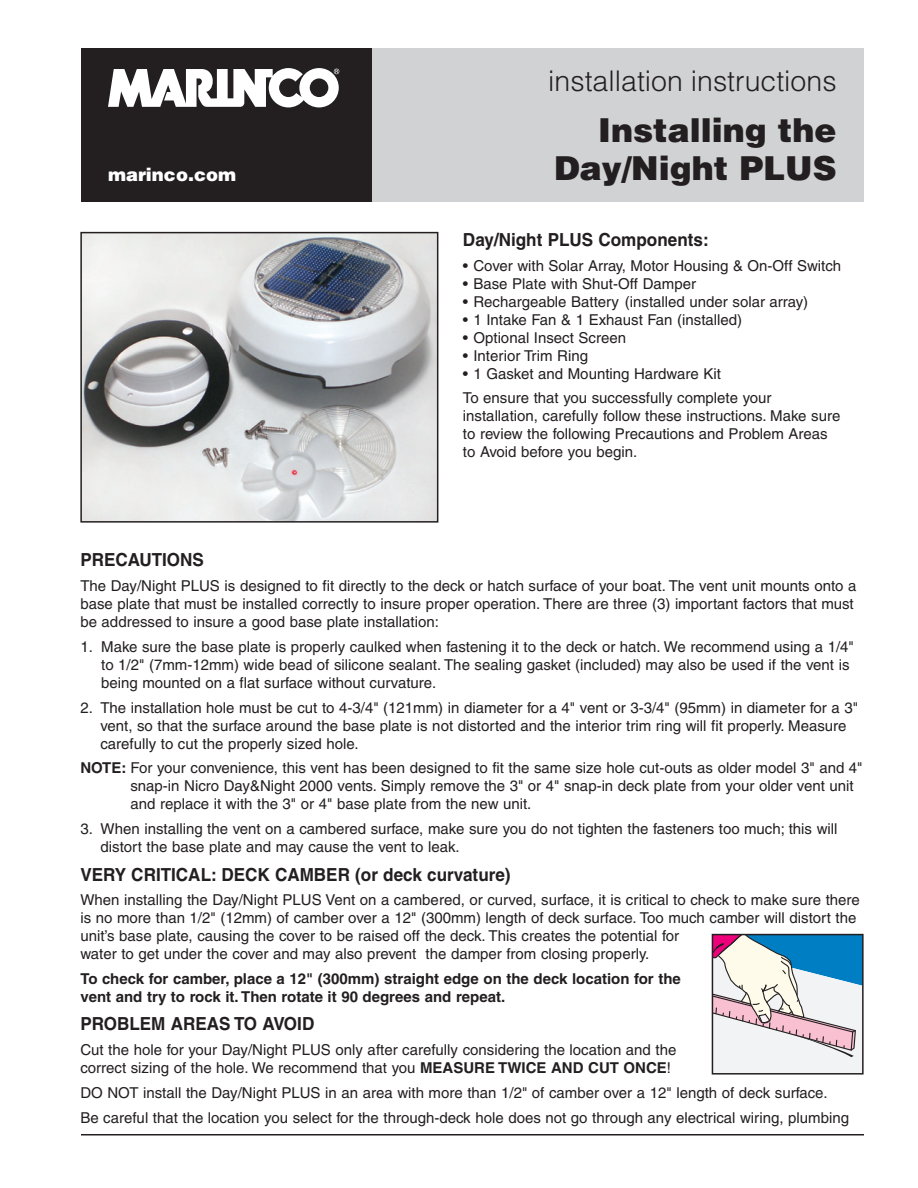
<style>
.page{position:relative;width:918px;height:1188px;background:#fff}
.page>*{position:absolute;margin:0;border:0;box-sizing:border-box;transform-origin:0 0}
.t1{font:900 33px/37.5px "Helvetica";color:#231f20;text-align:right}
.t2{font:300 28.5px "Helvetica";color:#231f20}
.t3{font:900 21px "Helvetica";color:#231f20}
.Subhead{font:700 18px "Helvetica";color:#231f20;scale:.95 1}
.t4{font:900 18px "Helvetica";color:#fff}
.Body_Copy{font:15px/18px "Helvetica";color:#231f20}
.Body_Bullets{font:15px "Helvetica";color:#231f20}
.Body_Copy-2{font:700 15px/18px "Helvetica";color:#231f20}
.s1{font-weight:700}
</style>
<div class="page">
<hr style="left:81px;top:1134px;width:783px;height:2px;background:#231f20">
<div style="left:81px;top:48px;width:357px;height:153px;background:#231f20"></div>
<div style="left:373px;top:48px;width:491px;height:153px;background:#d1d2d4"></div>
<svg style="left:108px;top:68px;width:231px;height:39px"></svg>
<img style="left:83px;top:235px;width:352px;height:285px">
<div style="left:80px;top:232px;width:358px;height:291px;border:2px solid #231f20"></div>
<svg style="left:715px;top:937px;width:146px;height:135px"></svg>
<div style="left:712px;top:934px;width:152px;height:141px;border:2px solid #231f20"></div>
<p class="t4" style="left:108px;top:162px;width:130px">marinco.com</p>
<p class="t2" style="left:548px;top:63px;width:290px">installation instructions</p>
<p class="t3" style="left:526px;top:77px;width:340px">Installing the Day/Night PLUS</p>
<p class="t1" style="left:554px;top:110px;width:284px">Installing the<br>Day/Night PLUS</p>
<p class="Subhead" style="left:463px;top:228px;width:260px">Day/Night PLUS Components:</p>
<p class="Body_Bullets" style="left:463px;top:257px;width:380px">• Cover with Solar Array, Motor Housing &amp; On-Off Switch</p>
<p class="Body_Bullets" style="left:463px;top:275px;width:235px">• Base Plate with Shut-Off Damper</p>
<p class="Body_Bullets" style="left:463px;top:293px;width:347px">• Rechargeable Battery (installed under solar array)</p>
<p class="Body_Bullets" style="left:463px;top:311px;width:281px">• 1 Intake Fan &amp; 1 Exhaust Fan (installed)</p>
<p class="Body_Bullets" style="left:463px;top:329px;width:165px">• Optional Insect Screen</p>
<p class="Body_Bullets" style="left:463px;top:347px;width:127px">• Interior Trim Ring</p>
<p class="Body_Bullets" style="left:463px;top:365px;width:260px">• 1 Gasket and Mounting Hardware Kit</p>
<p class="Body_Copy" style="left:463px;top:389px;width:379px">To ensure that you successfully complete your installation, carefully follow these instructions. Make sure to review the following Precautions and Problem Areas to Avoid before you begin.</p>
<p class="Subhead" style="left:80px;top:549px;width:132px">PRECAUTIONS</p>
<p class="Body_Copy" style="left:80px;top:577px;width:778px">The Day/Night PLUS is designed to fit directly to the deck or hatch surface of your boat. The vent unit mounts onto a base plate that must be installed correctly to insure proper operation. There are three (3) important factors that must be addressed to insure a good base plate installation:</p>
<p class="Body_Copy" style="left:101px;top:638px;width:754px;text-indent:-21px">1. Make sure the base plate is properly caulked when fastening it to the deck or hatch. We recommend using a 1/4" to 1/2" (7mm-12mm) wide bead of silicone sealant. The sealing gasket (included) may also be used if the vent is being mounted on a flat surface without curvature.</p>
<p class="Body_Copy" style="left:100px;top:698px;width:759px;text-indent:-20px">2. The installation hole must be cut to 4-3/4" (121mm) in diameter for a 4" vent or 3-3/4" (95mm) in diameter for a 3" vent, so that the surface around the base plate is not distorted and the interior trim ring will fit properly. Measure carefully to cut the properly sized hole.</p>
<p class="Body_Copy" style="left:130px;top:759px;width:734px;text-indent:-50px"><span class="s1">NOTE:</span> For your convenience, this vent has been designed to fit the same size hole cut-outs as older model 3" and 4" snap-in Nicro Day&amp;Night 2000 vents. Simply remove the 3" or 4" snap-in deck plate from your older vent unit and replace it with the 3" or 4" base plate from the new unit.</p>
<p class="Body_Copy" style="left:101px;top:820px;width:738px;text-indent:-20px">3. When installing the vent on a cambered surface, make sure you do not tighten the fasteners too much; this will distort the base plate and may cause the vent to leak.</p>
<p class="Subhead" style="left:80px;top:863px;width:454px">VERY CRITICAL: DECK CAMBER (or deck curvature)</p>
<p class="Body_Copy" style="left:80px;top:891px;width:781px">When installing the Day/Night PLUS Vent on a cambered, or curved, surface, it is critical to check to make sure there is no more than 1/2" (12mm) of camber over a 12" (300mm) length of deck surface. Too much camber will distort the unit’s base plate, causing the cover to be raised off the deck. This creates the potential for<br>water to get under the cover and may also prevent the damper from closing properly.</p>
<p class="Body_Copy-2" style="left:80px;top:970px;width:602px">To check for camber, place a 12" (300mm) straight edge on the deck location for the vent and try to rock it. Then rotate it 90 degrees and repeat.</p>
<p class="Subhead" style="left:80px;top:1013px;width:248px">PROBLEM AREAS TO AVOID</p>
<p class="Body_Copy" style="left:80px;top:1041px;width:598px">Cut the hole for your Day/Night PLUS only after carefully considering the location and the correct sizing of the hole. We recommend that you <span class="s1">MEASURE TWICE AND CUT ONCE</span>!</p>
<p class="Body_Copy" style="left:80px;top:1084px;width:749px">DO NOT install the Day/Night PLUS in an area with more than 1/2" of camber over a 12" length of deck surface.</p>
<p class="Body_Copy" style="left:80px;top:1108px;width:770px">Be careful that the location you select for the through-deck hole does not go through any electrical wiring, plumbing</p>
</div>
